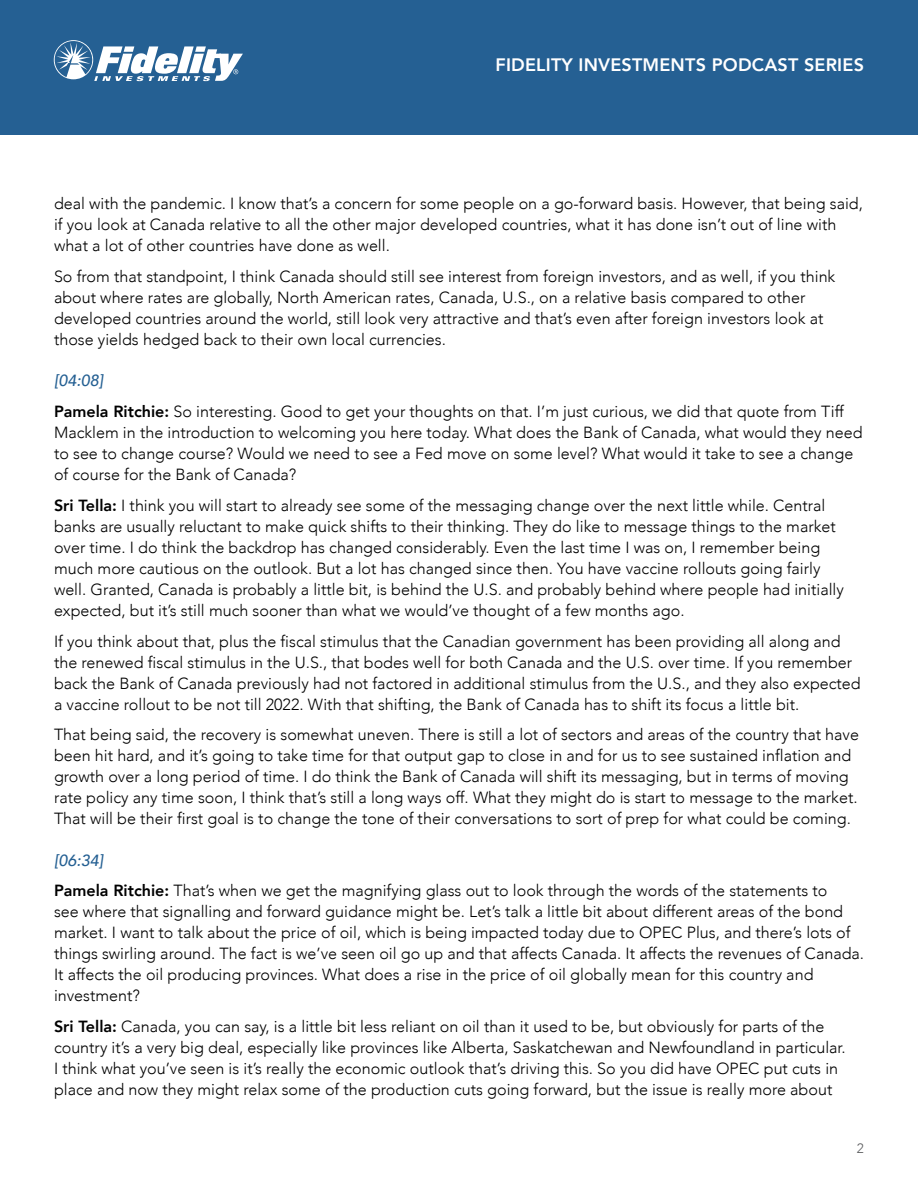
<style>
.page{position:relative;width:918px;height:1188px;background:#fff}
.page>*{position:absolute;margin:0;border:0;box-sizing:border-box;transform-origin:0 0}
.t1{font:800 18px "Avenir";letter-spacing:.01em;color:#fff}
.t2{font:300 16.2px/21px "Avenir";color:#000}
.t3{font:300 13.5px "Avenir";color:#58595b}
.s1{font-weight:500;font-style:italic;color:#256093}
.s2{font-weight:800}
</style>
<div class="page">
<div style="left:0;top:0;width:918px;height:135px;background:#256093"></div>
<svg style="left:54px;top:40px;width:189px;height:41px"></svg>
<p class="t1" style="left:496px;top:50px;width:370px">FIDELITY INVESTMENTS PODCAST SERIES</p>
<p class="t2" style="left:54px;top:193px;width:810px">deal with the pandemic. I know that’s a concern for some people on a go-forward basis. However, that being said, if you look at Canada relative to all the other major developed countries, what it has done isn’t out of line with what a lot of other countries have done as well.</p>
<p class="t2" style="left:54px;top:266px;width:783px">So from that standpoint, I think Canada should still see interest from foreign investors, and as well, if you think about where rates are globally, North American rates, Canada, U.S., on a relative basis compared to other developed countries around the world, still look very attractive and that’s even after foreign investors look at those yields hedged back to their own local currencies.</p>
<p class="t2" style="left:54px;top:365px;width:791px;line-height:30.8px"><span class="s1">[04:08]<br></span><span class="s2">Pamela Ritchie:</span> So interesting. Good to get your thoughts on that. I’m just curious, we did that quote from Tiff</p>
<p class="t2" style="left:54px;top:422px;width:810px">Macklem in the introduction to welcoming you here today. What does the Bank of Canada, what would they need to see to change course? Would we need to see a Fed move on some level? What would it take to see a change of course for the Bank of Canada?</p>
<p class="t2" style="left:54px;top:495px;width:791px"><span class="s2">Sri Tella:</span> I think you will start to already see some of the messaging change over the next little while. Central banks are usually reluctant to make quick shifts to their thinking. They do like to message things to the market over time. I do think the backdrop has changed considerably. Even the last time I was on, I remember being much more cautious on the outlook. But a lot has changed since then. You have vaccine rollouts going fairly well. Granted, Canada is probably a little bit, is behind the U.S. and probably behind where people had initially expected, but it’s still much sooner than what we would’ve thought of a few months ago.</p>
<p class="t2" style="left:54px;top:631px;width:808px">If you think about that, plus the fiscal stimulus that the Canadian government has been providing all along and the renewed fiscal stimulus in the U.S., that bodes well for both Canada and the U.S. over time. If you remember back the Bank of Canada previously had not factored in additional stimulus from the U.S., and they also expected a vaccine rollout to be not till 2022. With that shifting, the Bank of Canada has to shift its focus a little bit.</p>
<p class="t2" style="left:54px;top:724px;width:807px">That being said, the recovery is somewhat uneven. There is still a lot of sectors and areas of the country that have been hit hard, and it’s going to take time for that output gap to close in and for us to see sustained inflation and growth over a long period of time. I do think the Bank of Canada will shift its messaging, but in terms of moving rate policy any time soon, I think that’s still a long ways off. What they might do is start to message to the market.<br>That will be their first goal is to change the tone of their conversations to sort of prep for what could be coming.</p>
<p class="t2" style="left:54px;top:845px;width:775px;line-height:30.8px"><span class="s1">[06:34]<br></span><span class="s2">Pamela Ritchie:</span> That’s when we get the magnifying glass out to look through the words of the statements to</p>
<p class="t2" style="left:54px;top:901px;width:812px">see where that signalling and forward guidance might be. Let’s talk a little bit about different areas of the bond market. I want to talk about the price of oil, which is being impacted today due to OPEC Plus, and there’s lots of things swirling around. The fact is we’ve seen oil go up and that affects Canada. It affects the revenues of Canada.<br>It affects the oil producing provinces. What does a rise in the price of oil globally mean for this country and investment?</p>
<p class="t2" style="left:54px;top:1016px;width:793px"><span class="s2">Sri Tella:</span> Canada, you can say, is a little bit less reliant on oil than it used to be, but obviously for parts of the country it’s a very big deal, especially like provinces like Alberta, Saskatchewan and Newfoundland in particular.<br>I think what you’ve seen is it’s really the economic outlook that’s driving this. So you did have OPEC put cuts in place and now they might relax some of the production cuts going forward, but the issue is really more about</p>
<p class="t3" style="left:857px;top:1140px;width:9px">2</p>
</div>
